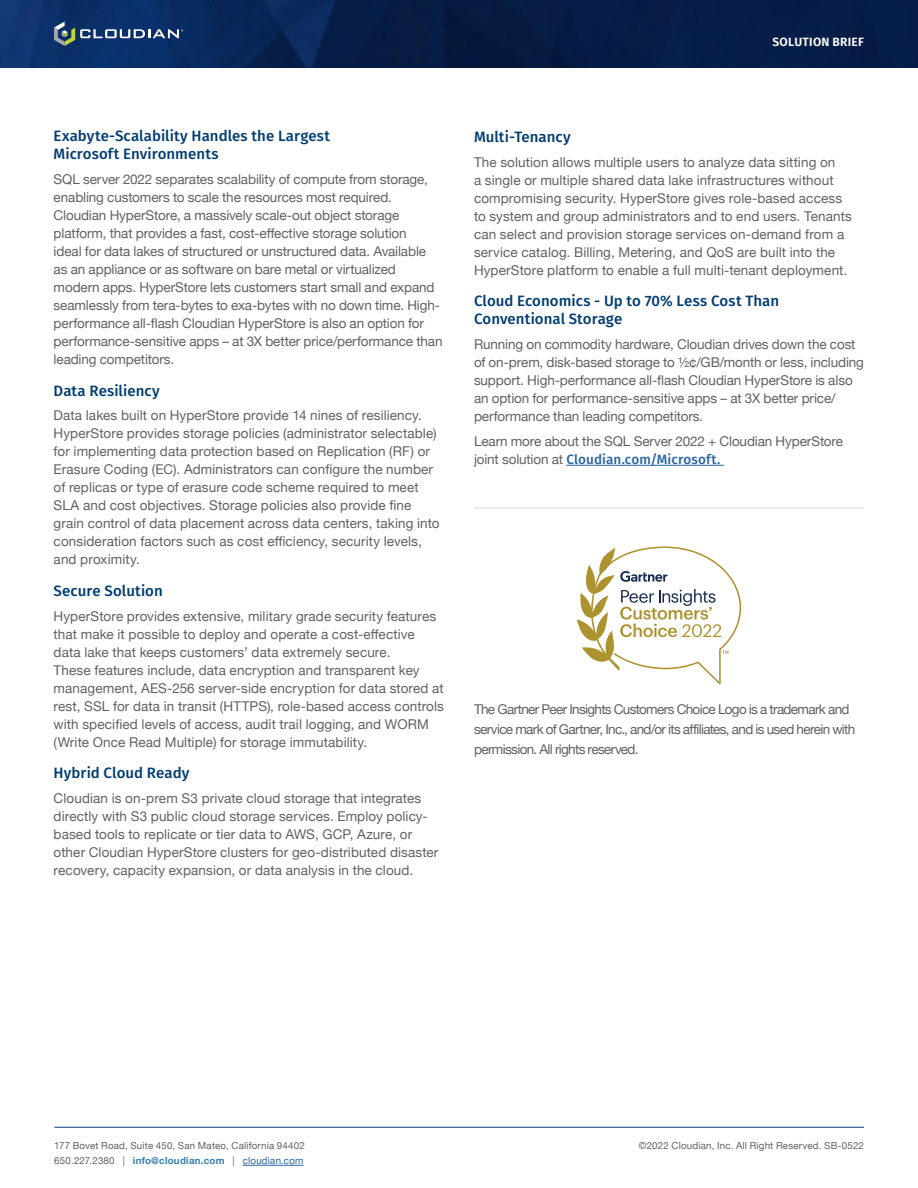
<style>
.page{position:relative;width:918px;height:1188px;background:#fff}
.page>*{position:absolute;margin:0;border:0;box-sizing:border-box;transform-origin:0 0}
.CL-2nd-level-subhead{font:500 15px/18px "Fira Sans";letter-spacing:.005em;color:#003c71}
.CL-body_copy{font:13.5px/18px "Helvetica Neue";letter-spacing:.005em;color:#616161}
.CL-Sidebar_copy{font:13.5px/20px "Helvetica Neue";letter-spacing:-.05em;color:#616161}
.CL-identifier{font:600 12px "Fira Sans";letter-spacing:.02em;color:#fff}
.CL-footnote-address{font:9.75px/15px "Helvetica Neue";letter-spacing:.015em;color:#616161}
.CL-footer{font:9.75px "Helvetica Neue";letter-spacing:.02em;color:#616161}
.s1{font-family:"Fira Sans";font-weight:500;color:#2964a2}
.s2{font-weight:700;color:#367eb4}
.s3{color:#2964a2}
</style>
<div class="page">
<svg style="left:577px;top:546px;width:164px;height:138px"></svg>
<hr style="left:243px;top:1165px;width:61px;height:1px;background:#2964a2">
<hr style="left:566px;top:465px;width:158px;height:1px;background:#2964a2">
<img style="left:0;top:0;width:918px;height:68px">
<svg style="left:54px;top:22px;width:129px;height:24px;background:#34537c"></svg>
<hr style="left:54px;top:1127px;width:810px;height:1px;background:#003c71">
<hr style="left:474px;top:508px;width:390px;height:1px;background:#d8d8d8">
<p class="CL-identifier" style="left:773px;top:32px;width:93px">SOLUTION BRIEF</p>
<p class="CL-2nd-level-subhead" style="left:54px;top:126px;width:278px">Exabyte-Scalability Handles the Largest<br>Microsoft Environments</p>
<p class="CL-body_copy" style="left:54px;top:171px;width:390px">SQL server 2022 separates scalability of compute from storage, enabling customers to scale the resources most required.<br>Cloudian HyperStore, a massively scale-out object storage platform, that provides a fast, cost-effective storage solution<br>ideal for data lakes of structured or unstructured data. Available as an appliance or as software on bare metal or virtualized modern apps. HyperStore lets customers start small and expand seamlessly from tera-bytes to exa-bytes with no down time. High&shy;performance all-flash Cloudian HyperStore is also an option for performance-sensitive apps – at 3X better price/performance than leading competitors.</p>
<p class="CL-2nd-level-subhead" style="left:54px;top:381px;width:108px">Data Resiliency</p>
<p class="CL-body_copy" style="left:54px;top:407px;width:388px">Data lakes built on HyperStore provide 14 nines of resiliency.<br>HyperStore provides storage policies (administrator selectable) for implementing data protection based on Replication (RF) or Erasure Coding (EC). Administrators can configure the number of replicas or type of erasure code scheme required to meet SLA and cost objectives. Storage policies also provide fine grain control of data placement across data centers, taking into consideration factors such as cost efficiency, security levels, and proximity.</p>
<p class="CL-2nd-level-subhead" style="left:54px;top:581px;width:111px">Secure Solution</p>
<p class="CL-body_copy" style="left:54px;top:608px;width:392px">HyperStore provides extensive, military grade security features that make it possible to deploy and operate a cost-effective data lake that keeps customers’ data extremely secure.<br>These features include, data encryption and transparent key management, AES-256 server-side encryption for data stored at rest, SSL for data in transit (HTTPS), role-based access controls with specified levels of access, audit trail logging, and WORM (Write Once Read Multiple) for storage immutability.</p>
<p class="CL-2nd-level-subhead" style="left:54px;top:763px;width:137px">Hybrid Cloud Ready</p>
<p class="CL-body_copy" style="left:54px;top:790px;width:386px">Cloudian is on-prem S3 private cloud storage that integrates directly with S3 public cloud storage services. Employ policy&shy;based tools to replicate or tier data to AWS, GCP, Azure, or other Cloudian HyperStore clusters for geo-distributed disaster recovery, capacity expansion, or data analysis in the cloud.</p>
<p class="CL-2nd-level-subhead" style="left:474px;top:127px;width:98px">Multi-Tenancy</p>
<p class="CL-body_copy" style="left:474px;top:154px;width:379px">The solution allows multiple users to analyze data sitting on<br>a single or multiple shared data lake infrastructures without compromising security. HyperStore gives role-based access to system and group administrators and to end users. Tenants can select and provision storage services on-demand from a service catalog. Billing, Metering, and QoS are built into the HyperStore platform to enable a full multi-tenant deployment.</p>
<p class="CL-2nd-level-subhead" style="left:474px;top:291px;width:307px">Cloud Economics - Up to 70% Less Cost Than<br>Conventional Storage</p>
<p class="CL-body_copy" style="left:474px;top:336px;width:392px">Running on commodity hardware, Cloudian drives down the cost of on-prem, disk-based storage to ½¢/GB/month or less, including support. High-performance all-flash Cloudian HyperStore is also an option for performance-sensitive apps – at 3X better price/ performance than leading competitors.</p>
<p class="CL-body_copy" style="left:474px;top:433px;width:371px">Learn more about the SQL Server 2022 + Cloudian HyperStore joint solution at <span class="s1">Cloudian.com/Microsoft.</span></p>
<p class="CL-Sidebar_copy" style="left:474px;top:700px;width:383px">The Gartner Peer Insights Customers Choice Logo is a trademark and service mark of Gartner, Inc., and/or its affiliates, and is used herein with permission. All rights reserved.</p>
<p class="CL-footnote-address" style="left:54px;top:1139px;width:252px">177 Bovet Road, Suite 450, San Mateo, California 94402<br>650.227.2380 | <span class="s2">info@cloudian.com</span> | <span class="s3">cloudian.com</span></p>
<p class="CL-footer" style="left:639px;top:1139px;width:227px">©2022 Cloudian, Inc. All Right Reserved. SB-0522</p>
</div>
